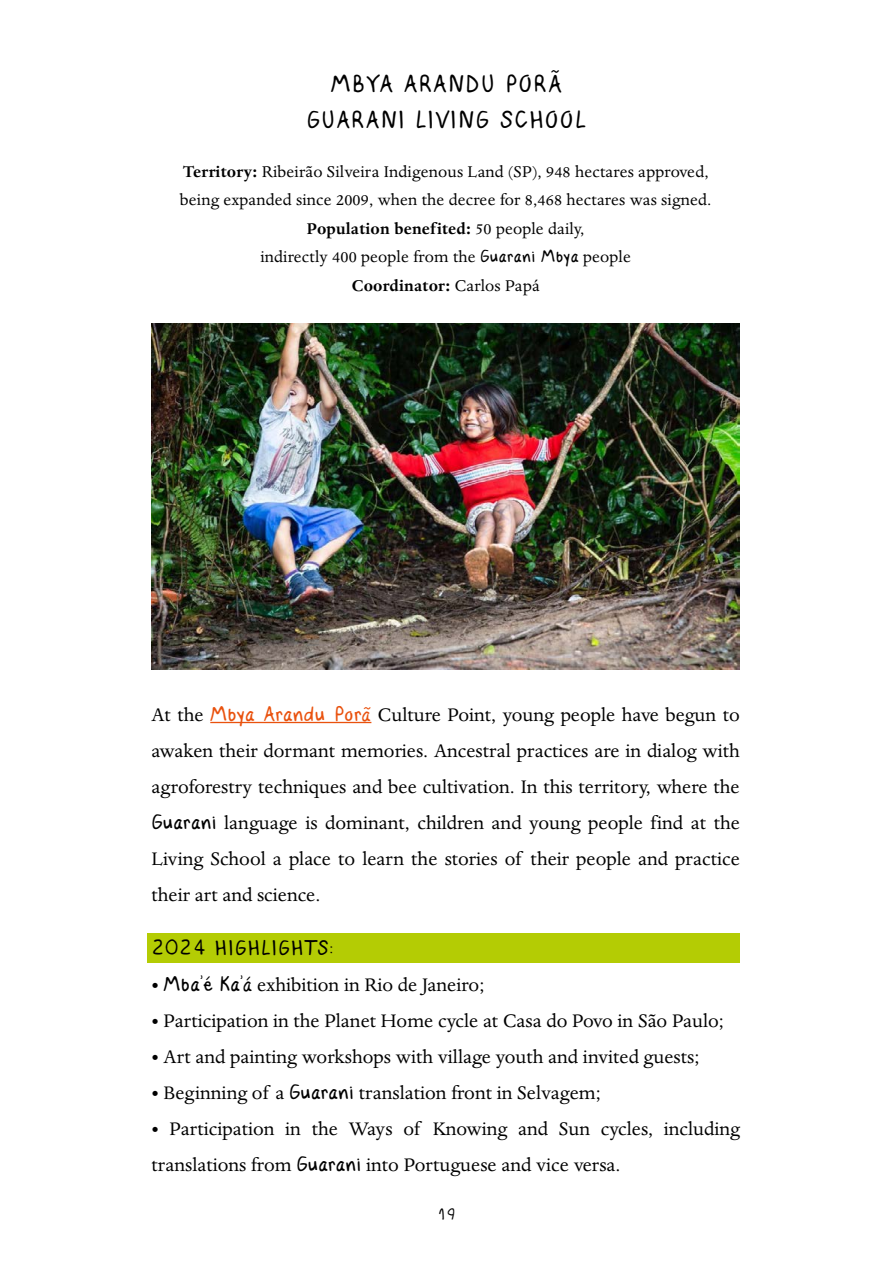
<style>
.page{position:relative;width:893px;height:1263px;background:#fff}
.page>*{position:absolute;margin:0;border:0;box-sizing:border-box;transform-origin:0 0}
.t1{font:21px/36px "Dante";color:#000;text-align:justify}
.t2{font:21px/36px "Dantestui 2";letter-spacing:.075em;color:#000;text-align:center}
.t3{font:18px/28.5px "Dante";letter-spacing:.01em;color:#000;text-align:center}
.t4{font:18px "Dantestui 2";letter-spacing:.075em;color:#000}
.t5{font:13.5px "Dantestui 2";color:#000}
.s1{font-weight:700}
.s2{font-family:"Dantestui 2";font-size:15px}
.s3{font-family:"Dantestui 2";font-size:18px;color:#e9520e}
.s4{font-family:"Dantestui 2";font-size:18px}
</style>
<div class="page">
<img style="left:151px;top:323px;width:589px;height:346px">
<div style="left:147px;top:933px;width:593px;height:29px;background:#b4cc04"></div>
<hr style="left:210px;top:722px;width:161px;height:1px;background:#e9520e">
<p class="t2" style="left:307px;top:66px;width:281px">MBYA ARANDU PORÃ<br>GUARANI LIVING SCHOOL</p>
<p class="t3" style="left:180px;top:158px;width:533px"><span class="s1">Territory:</span> Ribeirão Silveira Indigenous Land (SP), 948 hectares approved, being expanded since 2009, when the decree for 8,468 hectares was signed.<br><span class="s1">Population benefited:</span> 50 people daily,<br>indirectly 400 people from the <span class="s2">Guarani Mbya</span> people<br><span class="s1">Coordinator:</span> Carlos Papá</p>
<p class="t1" style="left:151px;top:697px;width:590px">At the <span class="s3">Mbya Arandu Porã</span> Culture Point, young people have begun to awaken their dormant memories. Ancestral practices are in dialog with agroforestry techniques and bee cultivation. In this territory, where the <span class="s4">Guarani</span> language is dominant, children and young people find at the Living School a place to learn the stories of their people and practice their art and science.</p>
<p class="t4" style="left:151px;top:934px;width:184px">2024 HIGHLIGHTS:</p>
<p class="t1" style="left:151px;top:967px;width:334px">• <span class="s4">Mba’é Ka’á</span> exhibition in Rio de Janeiro;</p>
<p class="t1" style="left:151px;top:1003px;width:574px">• Participation in the Planet Home cycle at Casa do Povo in São Paulo;</p>
<p class="t1" style="left:151px;top:1039px;width:549px">• Art and painting workshops with village youth and invited guests;</p>
<p class="t1" style="left:151px;top:1075px;width:451px">• Beginning of a <span class="s4">Guarani</span> translation front in Selvagem;</p>
<p class="t1" style="left:151px;top:1111px;width:590px">• Participation in the Ways of Knowing and Sun cycles, including translations from <span class="s4">Guarani</span> into Portuguese and vice versa.</p>
<p class="t5" style="left:437px;top:1204px;width:20px">19</p>
</div>
